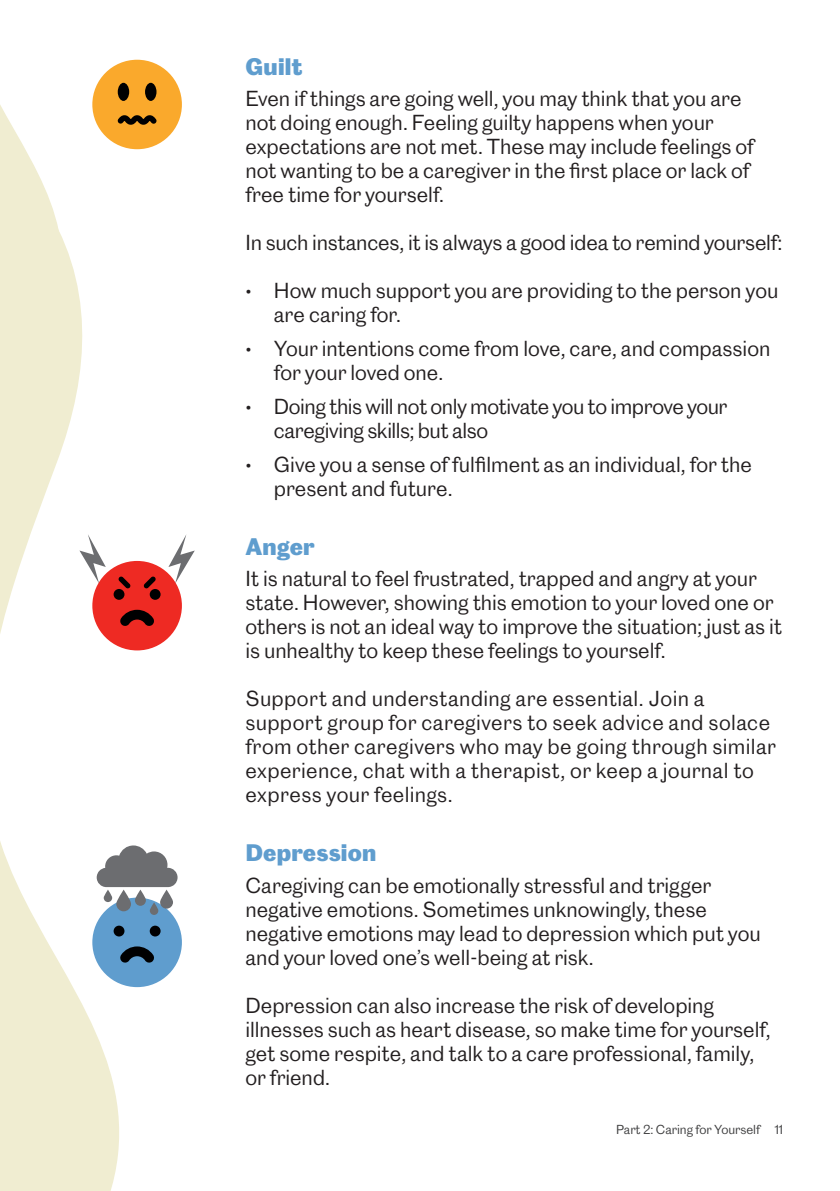
<style>
.page{position:relative;width:840px;height:1191px;background:#fff}
.page>*{position:absolute;margin:0;border:0;box-sizing:border-box;transform-origin:0 0}
.t1{font:700 22px "Caslon Doric";letter-spacing:.005em;color:#5f9dce}
.t2{font:20px/24px "Caslon Doric";color:#231f20}
.t3{font:20px/24px "Caslon Doric";letter-spacing:.02em;color:#231f20}
.t4{font:20px/24px "Caslon Doric";letter-spacing:-.025em;color:#231f20}
.t5{font:12px "Caslon Doric";color:#3e3e3f}
</style>
<div class="page">
<svg style="left:0;top:89px;width:131px;height:1102px"></svg>
<svg style="left:168px;top:534px;width:27px;height:48px"></svg>
<svg style="left:79px;top:534px;width:27px;height:49px"></svg>
<div style="left:92px;top:561px;width:90px;height:89px;background:#ee2a23;border-radius:50%"></div>
<div style="left:113px;top:589px;width:11px;height:11px;background:#000001;border-radius:50%"></div>
<svg style="left:120px;top:610px;width:34px;height:16px"></svg>
<svg style="left:118px;top:576px;width:12px;height:12px"></svg>
<div style="left:150px;top:589px;width:10px;height:11px;background:#000001;border-radius:50%"></div>
<svg style="left:143px;top:576px;width:13px;height:12px"></svg>
<div style="left:92px;top:897px;width:90px;height:90px;background:#5f9dce;border-radius:50%"></div>
<div style="left:113px;top:925px;width:11px;height:11px;background:#000001;border-radius:50%"></div>
<svg style="left:120px;top:946px;width:34px;height:17px"></svg>
<div style="left:150px;top:925px;width:10px;height:11px;background:#000001;border-radius:50%"></div>
<svg style="left:97px;top:845px;width:80px;height:42px"></svg>
<svg style="left:104px;top:889px;width:8px;height:13px"></svg>
<svg style="left:116px;top:889px;width:15px;height:22px"></svg>
<svg style="left:135px;top:889px;width:11px;height:16px"></svg>
<svg style="left:150px;top:902px;width:8px;height:13px"></svg>
<svg style="left:160px;top:889px;width:13px;height:19px"></svg>
<div style="left:92px;top:60px;width:90px;height:89px;background:#faa92c;border-radius:50%"></div>
<svg style="left:118px;top:115px;width:38px;height:10px"></svg>
<div style="left:118px;top:83px;width:11px;height:18px;background:#000001;border-radius:50%"></div>
<div style="left:145px;top:83px;width:11px;height:18px;background:#000001;border-radius:50%"></div>
<p class="t1" style="left:245px;top:49px;width:58px">Guilt</p>
<p class="t2" style="left:245px;top:85px;width:509px">Even if things are going well, you may think that you are not doing enough. Feeling guilty happens when your expectations are not met. These may include feelings of not wanting to be a caregiver in the first place or lack of free time for yourself.</p>
<p class="t2" style="left:245px;top:229px;width:538px">In such instances, it is always a good idea to remind yourself:</p>
<p class="t2" style="left:274px;top:277px;width:506px;text-indent:-28px">• How much support you are providing to the person you are caring for.</p>
<p class="t2" style="left:274px;top:335px;width:498px;text-indent:-28px">• Your intentions come from love, care, and compassion for your loved one.</p>
<p class="t4" style="left:274px;top:393px;width:455px;text-indent:-28px">• Doing this will not only motivate you to improve your caregiving skills; but also</p>
<p class="t2" style="left:274px;top:451px;width:479px;text-indent:-28px">• Give you a sense of fulfilment as an individual, for the present and future.</p>
<p class="t1" style="left:245px;top:528px;width:71px">Anger</p>
<p class="t2" style="left:245px;top:565px;width:538px">It is natural to feel frustrated, trapped and angry at your state. However, showing this emotion to your loved one or others is not an ideal way to improve the situation; just as it is unhealthy to keep these feelings to yourself.</p>
<p class="t3" style="left:245px;top:685px;width:531px">Support and understanding are essential. Join a support group for caregivers to seek advice and solace from other caregivers who may be going through similar experience, chat with a therapist, or keep a journal to express your feelings.</p>
<p class="t1" style="left:245px;top:835px;width:132px">Depression</p>
<p class="t2" style="left:245px;top:871px;width:516px">Caregiving can be emotionally stressful and trigger negative emotions. Sometimes unknowingly, these negative emotions may lead to depression which put you and your loved one’s well-being at risk.</p>
<p class="t2" style="left:245px;top:991px;width:526px">Depression can also increase the risk of developing illnesses such as heart disease, so make time for yourself, get some respite, and talk to a care professional, family, or friend.</p>
<p class="t5" style="left:616px;top:1120px;width:168px">Part 2: Caring for Yourself 11</p>
</div>
